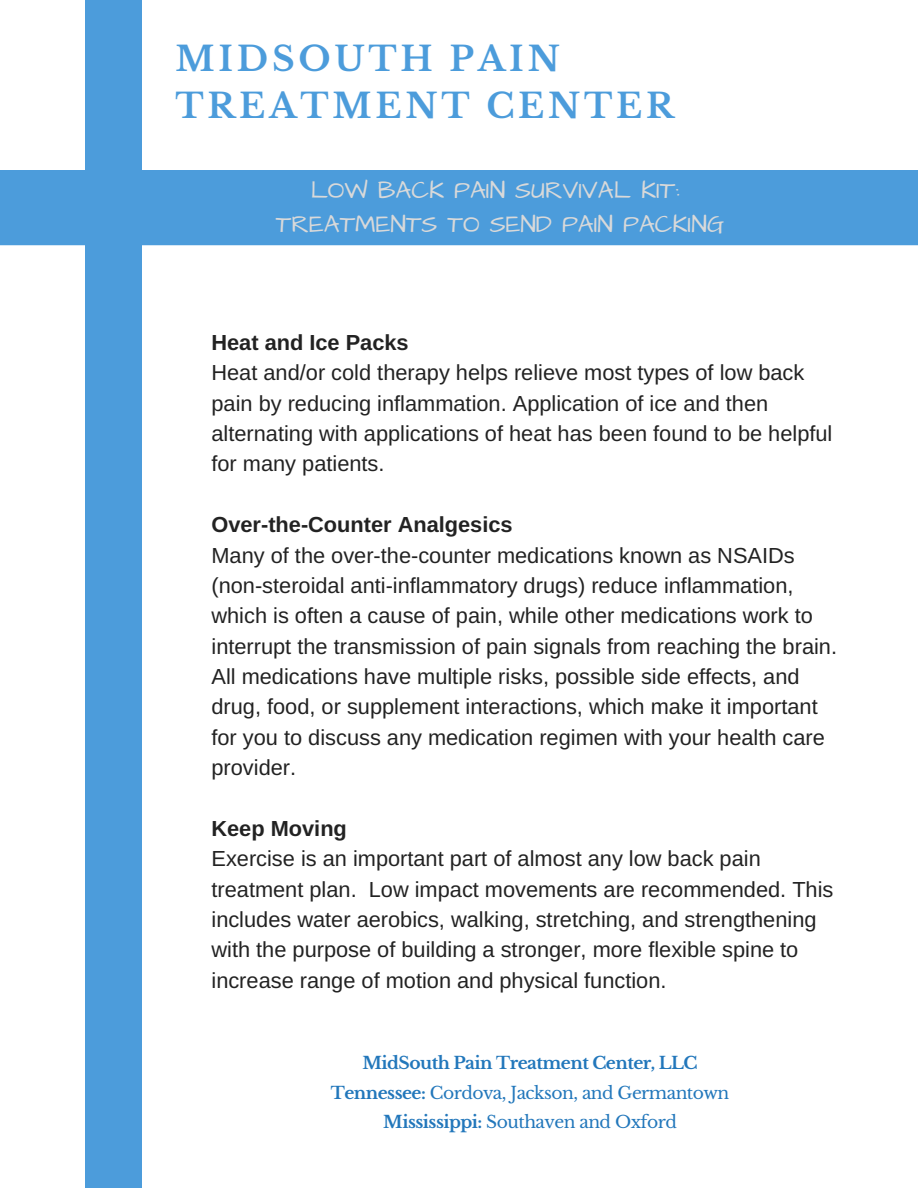
<style>
.page{position:relative;width:918px;height:1188px;background:#fff}
.page>*{position:absolute;margin:0;border:0;box-sizing:border-box;transform-origin:0 0}
.t1{font:700 34.2px/46.2px "Libre Baskerville";letter-spacing:.11em;color:#4c9cdb}
.t2{font:24.9px/33.8px "Architects Daughter";color:#d9d9d9;text-align:center}
.t3{font:21.75px/30.3px "Arimo";color:#222}
.t4{font:700 21.75px "Arimo";color:#222}
.t5{font:700 17.1px/29.2px "Libre Baskerville";letter-spacing:-.03em;color:#27b;text-align:center}
.s1{font-weight:400}
</style>
<div class="page">
<div style="left:85px;top:0;width:57px;height:1188px;background:#4c9cdb"></div>
<div style="left:0;top:170px;width:918px;height:75px;background:#4c9cdb"></div>
<h1 class="t1" style="left:175px;top:36px;width:500px">MIDSOUTH PAIN<br>TREATMENT CENTER</h1>
<p class="t2" style="left:276px;top:174px;width:450px">LOW BACK PAIN SURVIVAL KIT:<br>TREATMENTS TO SEND PAIN PACKING</p>
<p class="t4" style="left:211px;top:330px;width:199px">Heat and Ice Packs</p>
<p class="t3" style="left:211px;top:358px;width:622px">Heat and/or cold therapy helps relieve most types of low back pain by reducing inflammation. Application of ice and then alternating with applications of heat has been found to be helpful for many patients.</p>
<p class="t4" style="left:211px;top:512px;width:303px">Over-the-Counter Analgesics</p>
<p class="t3" style="left:211px;top:540px;width:627px">Many of the over-the-counter medications known as NSAIDs (non-steroidal anti-inflammatory drugs) reduce inflammation, which is often a cause of pain, while other medications work to interrupt the transmission of pain signals from reaching the brain.<br>All medications have multiple risks, possible side effects, and drug, food, or supplement interactions, which make it important for you to discuss any medication regimen with your health care provider.</p>
<p class="t4" style="left:211px;top:816px;width:137px">Keep Moving</p>
<p class="t3" style="left:211px;top:844px;width:623px">Exercise is an important part of almost any low back pain treatment plan. Low impact movements are recommended. This includes water aerobics, walking, stretching, and strengthening with the purpose of building a stronger, more flexible spine to increase range of motion and physical function.</p>
<p class="t5" style="left:331px;top:1049px;width:400px">MidSouth Pain Treatment Center, LLC<br>Tennessee: <span class="s1">Cordova, Jackson, and Germantown<br></span>Mississippi: <span class="s1">Southaven and Oxford</span></p>
</div>
